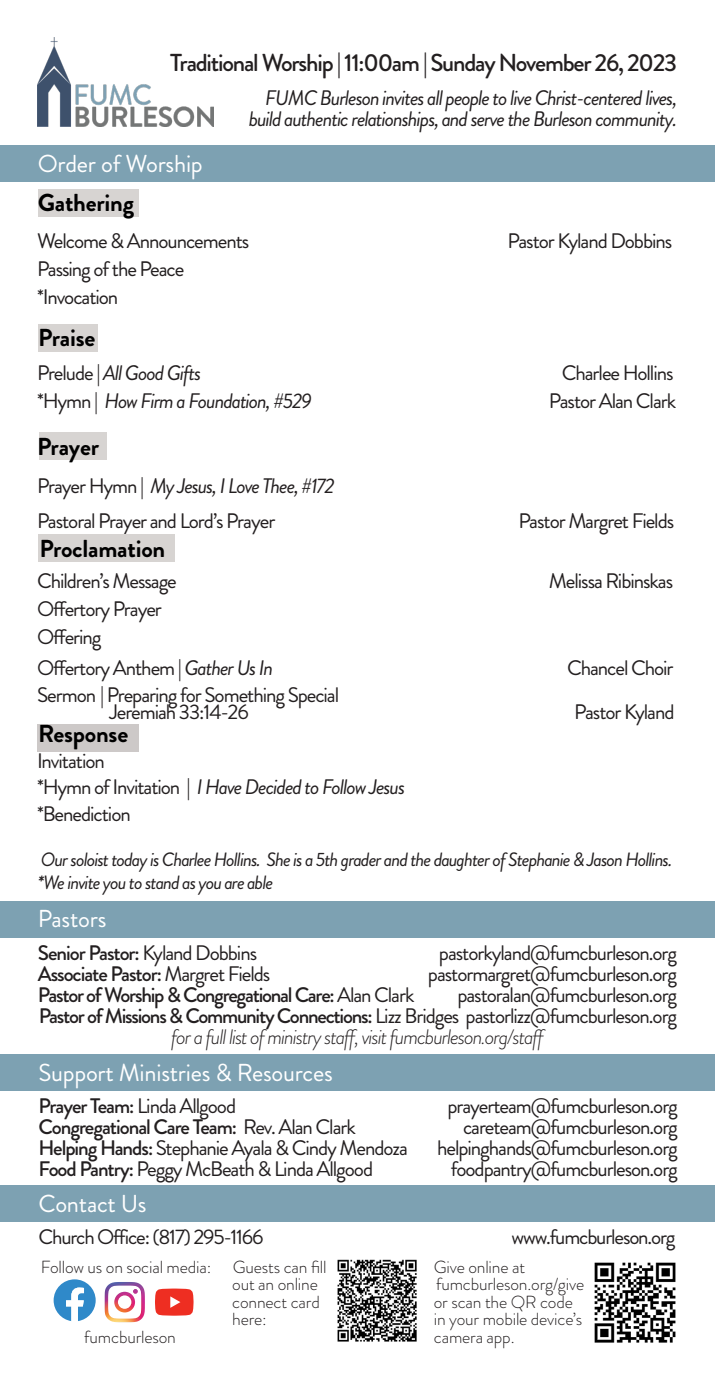
<style>
.page{position:relative;width:715px;height:1386px;background:#fff}
.page>*{position:absolute;margin:0;border:0;box-sizing:border-box;transform-origin:0 0}
.t1{font:24.5px "Brandon Grotesque";letter-spacing:-.01em;color:#fff}
.t2{font:500 24.5px "Brandon Grotesque";letter-spacing:-.05em;color:#231f20}
.t3{font:700 24.5px "Brandon Grotesque";letter-spacing:-.01em;color:#000}
.t4{font:21px "Brandon Grotesque";letter-spacing:-.05em;color:#231f20}
.t5{font:italic 21px "Brandon Grotesque";letter-spacing:-.05em;color:#231f20}
.t6{font:500 21px "Brandon Grotesque";letter-spacing:-.06em;color:#231f20}
.t7{font:italic 300 21px "Brandon Grotesque";letter-spacing:-.05em;color:#231f20}
.t8{font:italic 19.25px "Brandon Grotesque";letter-spacing:-.05em;color:#231f20}
.t9{font:300 17.5px "Brandon Grotesque";letter-spacing:-.01em;color:#231f20}
.s1{font-style:normal}
.s2{font-style:italic}
.s3{font-weight:500}
.s4{font-weight:400}
</style>
<div class="page">
<svg style="left:155px;top:1289px;width:38px;height:27px"></svg>
<img style="left:104px;top:1282px;width:41px;height:40px">
<svg style="left:54px;top:1279px;width:42px;height:42px"></svg>
<img style="left:594px;top:1262px;width:82px;height:81px">
<img style="left:38px;top:38px;width:175px;height:88px">
<div style="left:0;top:145px;width:714px;height:36px;background:#7da1b2"></div>
<div style="left:1px;top:1055px;width:713px;height:36px;background:#7da1b2"></div>
<div style="left:0;top:901px;width:714px;height:36px;background:#7da1b2"></div>
<div style="left:1px;top:1185px;width:713px;height:37px;background:#7da1b2"></div>
<div style="left:38px;top:189px;width:101px;height:27px;background:#d7d4d2"></div>
<div style="left:38px;top:324px;width:59px;height:27px;background:#d7d4d2"></div>
<div style="left:39px;top:433px;width:67px;height:27px;background:#d7d4d2"></div>
<div style="left:38px;top:535px;width:136px;height:27px;background:#d7d4d2"></div>
<div style="left:37px;top:725px;width:102px;height:27px;background:#cdc9c8"></div>
<img style="left:337px;top:1259px;width:80px;height:83px">
<p class="t2" style="left:170px;top:45px;width:508px">Traditional Worship | 11:00am | Sunday November 26, 2023</p>
<p class="t1" style="left:38px;top:146px;width:166px">Order of Worship</p>
<p class="t3" style="left:38px;top:185px;width:98px">Gathering</p>
<p class="t5" style="left:265px;top:83px;width:413px">FUMC Burleson invites all people to live Christ-centered lives,</p>
<p class="t5" style="left:248px;top:104px;width:429px">build authentic relationships, and serve the Burleson community.</p>
<p class="t4" style="left:37px;top:227px;width:214px">Welcome &amp; Announcements</p>
<p class="t4" style="left:507px;top:227px;width:166px">Pastor Kyland Dobbins</p>
<p class="t4" style="left:37px;top:255px;width:149px">Passing of the Peace</p>
<p class="t4" style="left:37px;top:283px;width:83px">*Invocation</p>
<p class="t3" style="left:38px;top:321px;width:59px">Praise</p>
<p class="t5" style="left:37px;top:358px;width:165px"><span class="s1">Prelude |</span> All Good Gifts</p>
<p class="t4" style="left:561px;top:358px;width:113px">Charlee Hollins</p>
<p class="t5" style="left:37px;top:386px;width:276px"><span class="s1">*Hymn |</span> How Firm a Foundation, #529</p>
<p class="t4" style="left:548px;top:386px;width:129px">Pastor Alan Clark</p>
<p class="t3" style="left:37px;top:429px;width:64px">Prayer</p>
<p class="t5" style="left:37px;top:472px;width:299px"><span class="s1">Prayer Hymn |</span> My Jesus, I Love Thee, #172</p>
<p class="t4" style="left:37px;top:507px;width:240px">Pastoral Prayer and Lord’s Prayer</p>
<p class="t4" style="left:518px;top:507px;width:157px">Pastor Margret Fields</p>
<p class="t4" style="left:37px;top:566px;width:141px">Children’s Message</p>
<p class="t4" style="left:548px;top:566px;width:126px">Melissa Ribinskas</p>
<p class="t4" style="left:37px;top:594px;width:126px">Offertory Prayer</p>
<p class="t4" style="left:37px;top:622px;width:66px">Offering</p>
<p class="t4" style="left:37px;top:654px;width:237px">Offertory Anthem | <span class="s2">Gather Us In</span></p>
<p class="t4" style="left:566px;top:654px;width:108px">Chancel Choir</p>
<p class="t4" style="left:37px;top:680px;width:303px">Sermon | Preparing for Something Special</p>
<p class="t4" style="left:109px;top:698px;width:141px">Jeremiah 33:14-26</p>
<p class="t4" style="left:573px;top:698px;width:102px">Pastor Kyland</p>
<p class="t4" style="left:37px;top:747px;width:69px">Invitation</p>
<p class="t5" style="left:37px;top:773px;width:369px"><span class="s1">*Hymn of Invitation |</span> I Have Decided to Follow Jesus</p>
<p class="t4" style="left:37px;top:799px;width:95px">*Benediction</p>
<p class="t8" style="left:41px;top:846px;width:632px">Our soloist today is Charlee Hollins. She is a 5th grader and the daughter of Stephanie &amp; Jason Hollins.</p>
<p class="t8" style="left:38px;top:869px;width:236px"><span class="s3">*</span>We invite you to stand as you are able</p>
<p class="t3" style="left:39px;top:531px;width:127px">Proclamation</p>
<p class="t3" style="left:38px;top:716px;width:91px">Response</p>
<p class="t1" style="left:38px;top:902px;width:70px">Pastors</p>
<p class="t6" style="left:38px;top:938px;width:221px">Senior Pastor: <span class="s4">Kyland Dobbins</span></p>
<p class="t4" style="left:438px;top:938px;width:239px">pastorkyland@fumcburleson.org</p>
<p class="t6" style="left:38px;top:959px;width:234px">Associate Pastor: <span class="s4">Margret Fields</span></p>
<p class="t4" style="left:427px;top:959px;width:250px">pastormargret@fumcburleson.org</p>
<p class="t6" style="left:38px;top:980px;width:378px">Pastor of Worship &amp; Congregational Care: <span class="s4">Alan Clark</span></p>
<p class="t4" style="left:457px;top:980px;width:221px">pastoralan@fumcburleson.org</p>
<p class="t6" style="left:39px;top:1001px;width:639px">Pastor of Missions &amp; Community Connections: <span class="s4">Lizz Bridges pastorlizz@fumcburleson.org</span></p>
<p class="t7" style="left:171px;top:1022px;width:376px">for a full list of ministry staff, visit fumcburleson.org/staff</p>
<p class="t1" style="left:39px;top:1056px;width:295px">Support Ministries &amp; Resources</p>
<p class="t4" style="left:39px;top:1092px;width:199px"><span class="s3">Prayer Team:</span> Linda Allgood</p>
<p class="t4" style="left:447px;top:1092px;width:232px">prayerteam@fumcburleson.org</p>
<p class="t6" style="left:39px;top:1112px;width:318px">Congregational Care Team: <span class="s4">Rev. Alan Clark</span></p>
<p class="t4" style="left:462px;top:1113px;width:216px">careteam@fumcburleson.org</p>
<p class="t4" style="left:39px;top:1134px;width:370px"><span class="s3">Helping Hands:</span> Stephanie Ayala &amp; Cindy Mendoza</p>
<p class="t4" style="left:437px;top:1134px;width:242px">helpinghands@fumcburleson.org</p>
<p class="t4" style="left:39px;top:1155px;width:336px"><span class="s3">Food Pantry:</span> Peggy McBeath &amp; Linda Allgood</p>
<p class="t4" style="left:450px;top:1155px;width:228px">foodpantry@fumcburleson.org</p>
<p class="t1" style="left:39px;top:1186px;width:109px">Contact Us</p>
<p class="t4" style="left:39px;top:1222px;width:226px">Church Office: (817) 295-1166</p>
<p class="t4" style="left:511px;top:1222px;width:165px">www.fumcburleson.org</p>
<p class="t9" style="left:41px;top:1255px;width:287px">Follow us on social media: Guests can fill</p>
<p class="t9" style="left:433px;top:1255px;width:93px">Give online at</p>
<p class="t9" style="left:232px;top:1272px;width:87px">out an online</p>
<p class="t9" style="left:435px;top:1272px;width:150px">fumcburleson.org/give</p>
<p class="t9" style="left:232px;top:1290px;width:89px">connect card</p>
<p class="t9" style="left:433px;top:1290px;width:140px">or scan the QR code</p>
<p class="t9" style="left:232px;top:1307px;width:36px">here:</p>
<p class="t9" style="left:433px;top:1307px;width:150px">in your mobile device’s</p>
<p class="t9" style="left:84px;top:1325px;width:93px">fumcburleson</p>
<p class="t9" style="left:433px;top:1325px;width:82px">camera app.</p>
</div>
